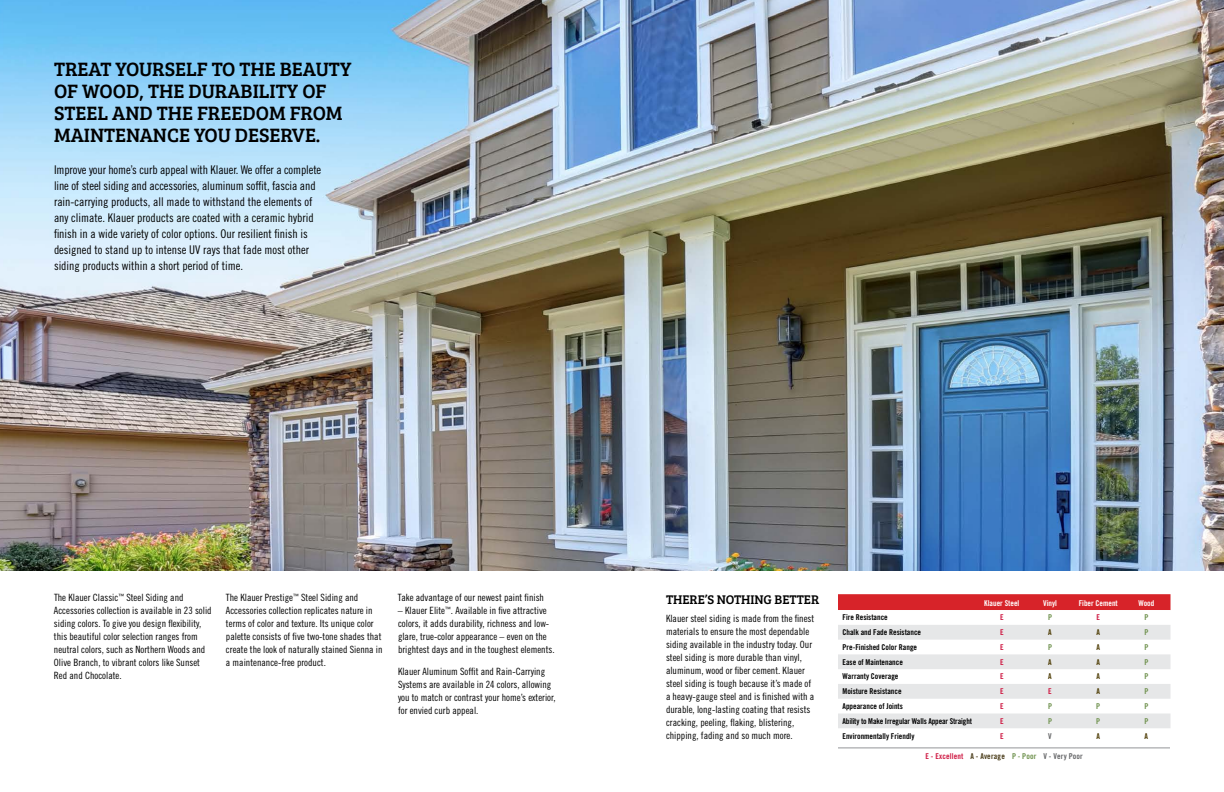
<style>
.page{position:relative;width:1224px;height:792px;background:#fff}
.page>*{position:absolute;margin:0;border:0;box-sizing:border-box;transform-origin:0 0}
.t1{font:20px/22px "Bree Serif";color:#000}
.t2{font:13px "Bree Serif";color:#000}
.t3{font:12px/16px "Trade Gothic LT Std Cn 18";color:#000}
.t4{font:10px/13px "Trade Gothic LT Std Cn 18";color:#000}
.t5{font:8px "Trade Gothic LT Std Bd Cn 20";color:#000}
.t6{font:8px "Trade Gothic LT Std Bd Cn 20";letter-spacing:.02em;color:#ce1741}
.t7{font:8px "Trade Gothic LT Std Bd Cn 20";color:#fff}
.t8{font:8px "Trade Gothic LT Std Bd Cn 20";color:#6d904b}
.t9{font:8px "Trade Gothic LT Std Bd Cn 20";color:#4b3900}
.t10{font:8px "Trade Gothic LT Std Bd Cn 20";color:#636466}
.s1{color:#493b18}
.s2{color:#6d904b}
.s3{color:#636466}
</style>
<div class="page">
<img style="left:0;top:0;width:1224px;height:571px">
<div style="left:838px;top:594px;width:333px;height:16px;background:#d72329"></div>
<svg style="left:838px;top:625px;width:333px;height:103px"></svg>
<hr style="left:838px;top:748px;width:332px;height:1px;background:#939598">
<h1 class="t1" style="left:54px;top:57px;width:299px">TREAT YOURSELF TO THE BEAUTY<br>OF WOOD, THE DURABILITY OF<br>STEEL AND THE FREEDOM FROM<br>MAINTENANCE YOU DESERVE.</h1>
<p class="t3" style="left:54px;top:161px;width:269px">Improve your home’s curb appeal with Klauer. We offer a complete line of steel siding and accessories, aluminum soffit, fascia and rain-carrying products, all made to withstand the elements of any climate. Klauer products are coated with a ceramic hybrid finish in a wide variety of color options. Our resilient finish is designed to stand up to intense UV rays that fade most other siding products within a short period of time.</p>
<p class="t4" style="left:54px;top:591px;width:159px">The Klauer Classic<sup>™</sup> Steel Siding and Accessories collection is available in 23 solid siding colors. To give you design flexibility, this beautiful color selection ranges from neutral colors, such as Northern Woods and Olive Branch, to vibrant colors like Sunset Red and Chocolate.</p>
<p class="t4" style="left:226px;top:591px;width:158px">The Klauer Prestige<sup>™</sup> Steel Siding and Accessories collection replicates nature in terms of color and texture. Its unique color palette consists of five two-tone shades that create the look of naturally stained Sienna in a maintenance-free product.</p>
<p class="t4" style="left:398px;top:591px;width:148px">Take advantage of our newest paint finish</p>
<p class="t4" style="left:398px;top:604px;width:158px">– Klauer Elite<sup>™</sup>. Available in five attractive colors, it adds durability, richness and low&shy;glare, true-color appearance – even on the brightest days and in the toughest elements.</p>
<p class="t4" style="left:398px;top:665px;width:159px">Klauer Aluminum Soffit and Rain-Carrying Systems are available in 24 colors, allowing you to match or contrast your home’s exterior, for envied curb appeal.</p>
<h2 class="t2" style="left:666px;top:590px;width:155px">THERE’S NOTHING BETTER</h2>
<p class="t4" style="left:666px;top:612px;width:150px">Klauer steel siding is made from the finest materials to ensure the most dependable siding available in the industry today. Our steel siding is more durable than vinyl, aluminum, wood or fiber cement. Klauer steel siding is tough because it’s made of a heavy-gauge steel and is finished with a durable, long-lasting coating that resists cracking, peeling, flaking, blistering, chipping, fading and so much more.</p>
<p class="t7" style="left:984px;top:598px;width:37px">Klauer Steel</p>
<p class="t7" style="left:1043px;top:598px;width:15px">Vinyl</p>
<p class="t7" style="left:1079px;top:598px;width:41px">Fiber Cement</p>
<p class="t7" style="left:1138px;top:598px;width:17px">Wood</p>
<p class="t5" style="left:842px;top:613px;width:47px">Fire Resistance</p>
<p class="t6" style="left:1000px;top:613px;width:5px">E</p>
<p class="t8" style="left:1048px;top:613px;width:5px">P</p>
<p class="t6" style="left:1096px;top:613px;width:5px">E</p>
<p class="t8" style="left:1144px;top:613px;width:5px">P</p>
<p class="t5" style="left:842px;top:627px;width:80px">Chalk and Fade Resistance</p>
<p class="t6" style="left:1000px;top:627px;width:5px">E</p>
<p class="t9" style="left:1048px;top:627px;width:5px">A</p>
<p class="t9" style="left:1096px;top:627px;width:5px">A</p>
<p class="t8" style="left:1144px;top:627px;width:5px">P</p>
<p class="t5" style="left:842px;top:642px;width:76px">Pre-Finished Color Range</p>
<p class="t6" style="left:1000px;top:642px;width:5px">E</p>
<p class="t8" style="left:1048px;top:642px;width:5px">P</p>
<p class="t9" style="left:1096px;top:642px;width:5px">A</p>
<p class="t8" style="left:1144px;top:642px;width:5px">P</p>
<p class="t5" style="left:842px;top:657px;width:62px">Ease of Maintenance</p>
<p class="t6" style="left:1000px;top:657px;width:5px">E</p>
<p class="t9" style="left:1048px;top:657px;width:5px">A</p>
<p class="t9" style="left:1096px;top:657px;width:5px">A</p>
<p class="t8" style="left:1144px;top:657px;width:5px">P</p>
<p class="t5" style="left:842px;top:672px;width:57px">Warranty Coverage</p>
<p class="t6" style="left:1000px;top:672px;width:5px">E</p>
<p class="t9" style="left:1048px;top:672px;width:5px">A</p>
<p class="t9" style="left:1096px;top:672px;width:5px">A</p>
<p class="t8" style="left:1144px;top:672px;width:5px">P</p>
<p class="t5" style="left:842px;top:687px;width:61px">Moisture Resistance</p>
<p class="t6" style="left:1000px;top:687px;width:5px">E</p>
<p class="t6" style="left:1048px;top:687px;width:5px">E</p>
<p class="t9" style="left:1096px;top:687px;width:5px">A</p>
<p class="t8" style="left:1144px;top:687px;width:5px">P</p>
<p class="t5" style="left:842px;top:701px;width:62px">Appearance of Joints</p>
<p class="t6" style="left:1000px;top:701px;width:5px">E</p>
<p class="t8" style="left:1048px;top:701px;width:5px">P</p>
<p class="t8" style="left:1096px;top:701px;width:5px">P</p>
<p class="t8" style="left:1144px;top:701px;width:5px">P</p>
<p class="t5" style="left:842px;top:716px;width:131px">Ability to Make Irregular Walls Appear Straight</p>
<p class="t6" style="left:1000px;top:716px;width:5px">E</p>
<p class="t8" style="left:1048px;top:716px;width:5px">P</p>
<p class="t8" style="left:1096px;top:716px;width:5px">P</p>
<p class="t8" style="left:1144px;top:716px;width:5px">P</p>
<p class="t5" style="left:842px;top:731px;width:73px">Environmentally Friendly</p>
<p class="t6" style="left:1000px;top:731px;width:5px">E</p>
<p class="t10" style="left:1048px;top:731px;width:5px">V</p>
<p class="t9" style="left:1096px;top:731px;width:5px">A</p>
<p class="t9" style="left:1145px;top:731px;width:5px">A</p>
<p class="t6" style="left:926px;top:751px;width:159px">E - Excellent <span class="s1">A - Average</span> <span class="s2">P - Poor</span> <span class="s3">V - Very Poor</span></p>
</div>
